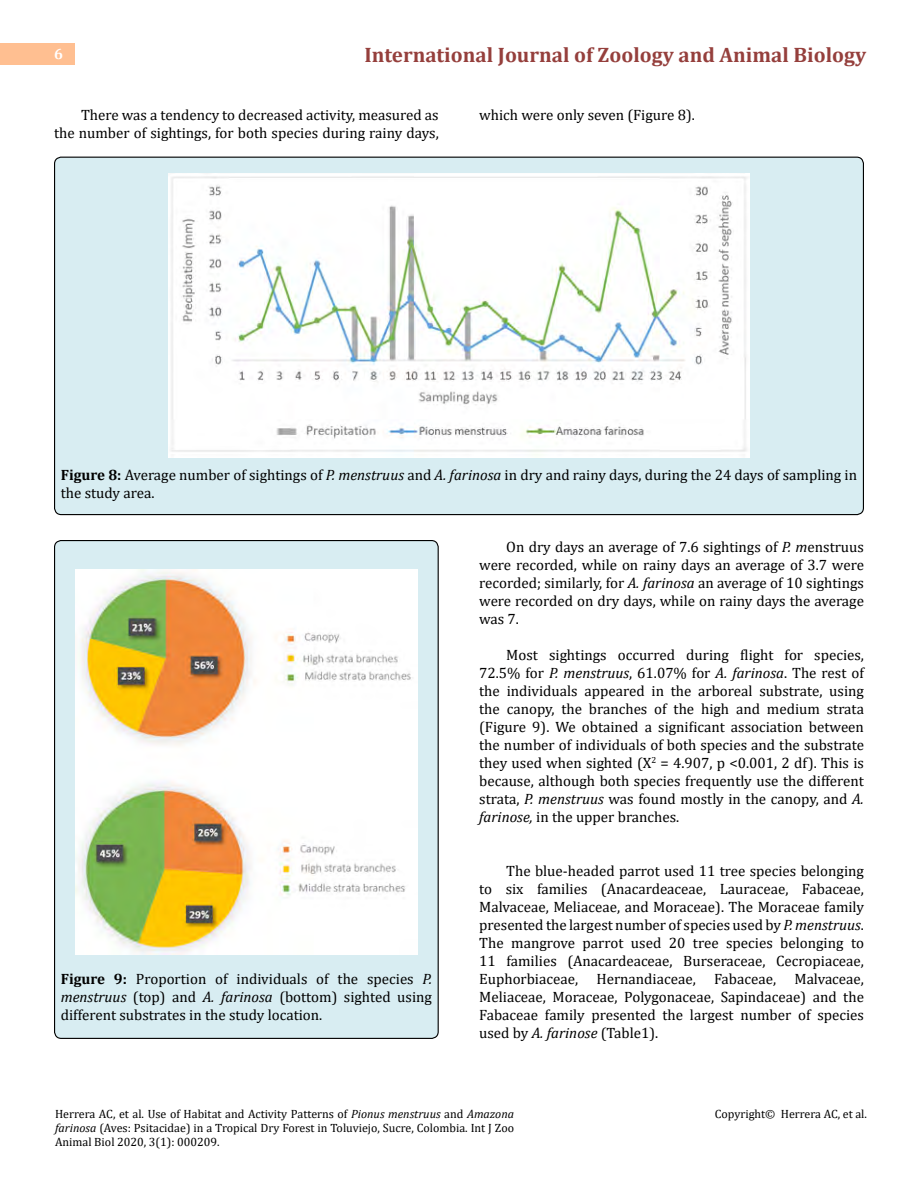
<style>
.page{position:relative;width:918px;height:1188px;background:#fff}
.page>*{position:absolute;margin:0;border:0;box-sizing:border-box;transform-origin:0 0}
.t1{font:700 21px "Cambria";color:#953f3c}
.t2{font:15px/18px "Cambria";color:#010000;text-align:justify}
.t3{font:15px/18px "Cambria";color:#000}
.t4{font:700 15px "Cambria";color:#fff}
.t5{font:12px/14.4px "Cambria";color:#000;text-align:justify}
.s1{font-weight:700}
.s2{font-style:italic}
</style>
<div class="page">
<div style="left:0;top:43px;width:75px;height:21px;background:#ffbf91"></div>
<div style="left:55px;top:541px;width:383px;height:497px;background:#d8edf2;border-radius:7px"></div>
<div style="left:55px;top:157px;width:808px;height:358px;background:#d8edf2;border-radius:7px"></div>
<img style="left:169px;top:174px;width:580px;height:283px">
<img style="left:75px;top:570px;width:342px;height:384px">
<p class="t4" style="left:54px;top:44px;width:10px">6</p>
<h1 class="t1" style="left:364px;top:40px;width:503px">International Journal of Zoology and Animal Biology</h1>
<p class="t2" style="left:54px;top:105px;width:386px;text-align:right">There was a tendency to decreased activity, measured as<br>the number of sightings, for both species during rainy days,</p>
<p class="t2" style="left:479px;top:105px;width:217px">which were only seven (Figure 8).</p>
<p class="t3" style="left:61px;top:465px;width:798px"><span class="s1">Figure 8:</span> Average number of sightings of <span class="s2">P. menstruus</span> and <span class="s2">A. farinosa</span> in dry and rainy days, during the 24 days of sampling in the study area.</p>
<p class="t3" style="left:61px;top:969px;width:373px;text-align:justify"><span class="s1">Figure 9:</span> Proportion of individuals of the species <span class="s2">P. menstruus</span> (top) and <span class="s2">A. farinosa</span> (bottom) sighted using different substrates in the study location.</p>
<p class="t2" style="left:479px;top:537px;width:386px;text-indent:27px">On dry days an average of 7.6 sightings of <span class="s2">P. m</span>enstruus were recorded, while on rainy days an average of 3.7 were recorded; similarly, for <span class="s2">A. farinosa</span> an average of 10 sightings were recorded on dry days, while on rainy days the average was 7.</p>
<p class="t2" style="left:479px;top:645px;width:386px;text-indent:27px">Most sightings occurred during flight for species, 72.5% for <span class="s2">P. menstruus</span>, 61.07% for <span class="s2">A. farinosa</span>. The rest of the individuals appeared in the arboreal substrate, using the canopy, the branches of the high and medium strata (Figure 9). We obtained a significant association between the number of individuals of both species and the substrate they used when sighted (X<sup>2</sup> = 4.907, p &lt;0.001, 2 df). This is because, although both species frequently use the different strata, <span class="s2">P. menstruus</span> was found mostly in the canopy, and <span class="s2">A. farinose,</span> in the upper branches.</p>
<p class="t2" style="left:479px;top:861px;width:386px;text-indent:27px">The blue-headed parrot used 11 tree species belonging to six families (Anacardeaceae, Lauraceae, Fabaceae, Malvaceae, Meliaceae, and Moraceae). The Moraceae family presented the largest number of species used by <span class="s2">P. menstruus</span>.<br>The mangrove parrot used 20 tree species belonging to 11 families (Anacardeaceae, Burseraceae, Cecropiaceae, Euphorbiaceae, Hernandiaceae, Fabaceae, Malvaceae, Meliaceae, Moraceae, Polygonaceae, Sapindaceae) and the Fabaceae family presented the largest number of species used by <span class="s2">A. farinose</span> (Table1).</p>
<p class="t5" style="left:55px;top:1106px;width:461px">Herrera AC, et al. Use of Habitat and Activity Patterns of <span class="s2">Pionus menstruus</span> and <span class="s2">Amazona farinosa</span> (Aves: Psitacidae) in a Tropical Dry Forest in Toluviejo, Sucre, Colombia. Int J Zoo Animal Biol 2020, 3(1): 000209.</p>
<p class="t5" style="left:715px;top:1106px;width:154px">Copyright© Herrera AC, et al.</p>
</div>
